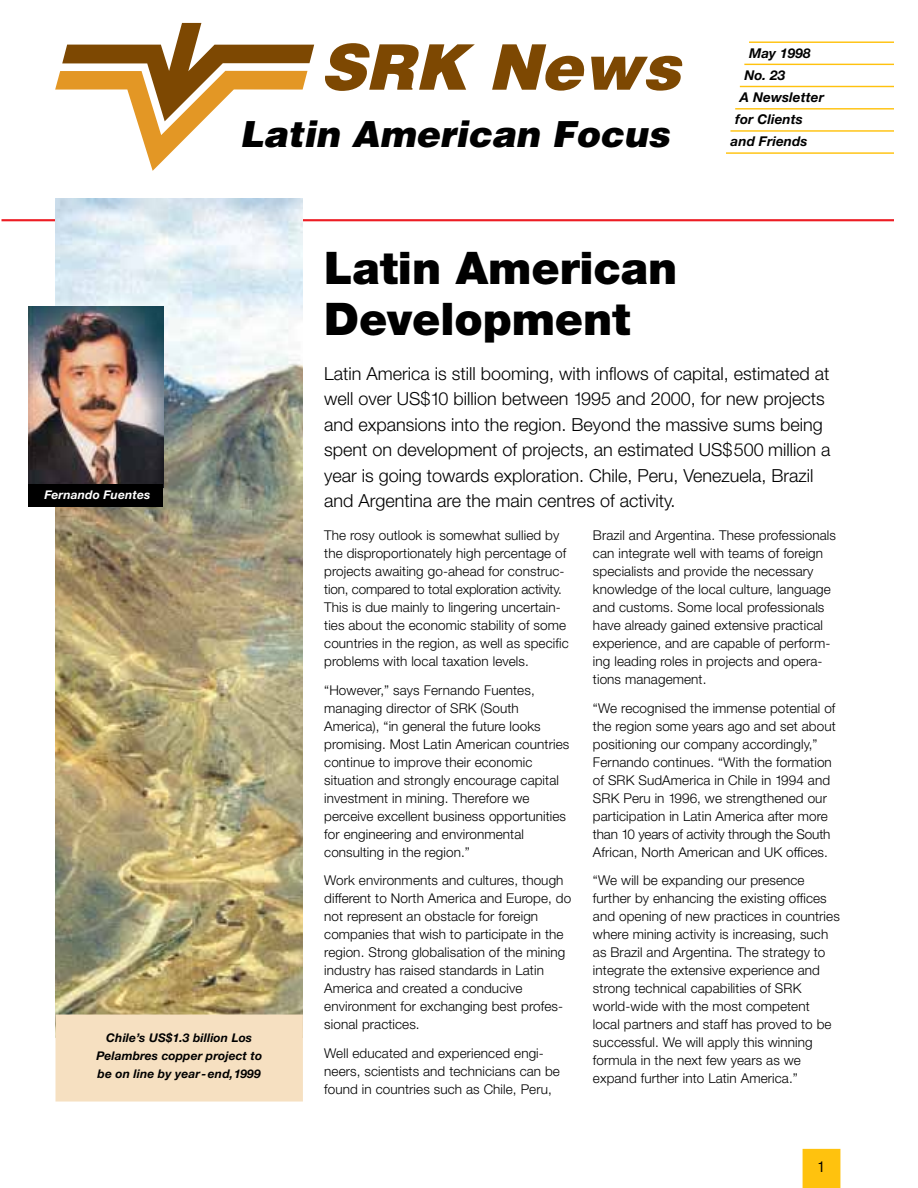
<style>
.page{position:relative;width:918px;height:1188px;background:#fff}
.page>*{position:absolute;margin:0;border:0;box-sizing:border-box;transform-origin:0 0}
.t1{font:italic 900 63px "Helvetica";color:#7d4802}
.t2{font:900 45px/51.2px "Helvetica Neue";letter-spacing:-.005em;color:#000}
.t3{font:italic 900 36px "Helvetica";color:#000}
.t4{font:300 18px/25.5px "Helvetica Neue";color:#000}
.t5{font:condensed 15px "Helvetica Neue";color:#000}
.t6{font:300 13.5px/18px "Helvetica Neue";letter-spacing:.01em;color:#000}
.t7{font:italic 700 13.5px "Helvetica Neue";letter-spacing:.01em;color:#000}
.t8{font:italic 700 12px/18px "Helvetica Neue";letter-spacing:.01em;color:#000;text-align:center}
.t9{font:italic 700 12px "Helvetica Neue";letter-spacing:.01em;color:#fff}
</style>
<div class="page">
<svg style="left:803px;top:1149px;width:37px;height:39px"></svg>
<hr style="left:2px;top:219px;width:892px;height:2px;background:#ed1d24">
<img style="left:56px;top:198px;width:247px;height:817px">
<svg style="left:55px;top:23px;width:259px;height:148px"></svg>
<hr style="left:749px;top:41px;width:145px;height:2px;background:#ffc20e">
<hr style="left:744px;top:64px;width:150px;height:1px;background:#ffc20e">
<hr style="left:740px;top:86px;width:154px;height:1px;background:#ffc20e">
<hr style="left:735px;top:108px;width:159px;height:2px;background:#ffc20e">
<hr style="left:730px;top:130px;width:164px;height:2px;background:#ffc20e">
<hr style="left:726px;top:152px;width:168px;height:2px;background:#ffc20e">
<div style="left:56px;top:1015px;width:246px;height:86px;background:#f6e0c1"></div>
<div style="left:55px;top:1015px;width:248px;height:87px;border:1px solid #f6e0c1"></div>
<img style="left:28px;top:306px;width:136px;height:178px">
<div style="left:28px;top:484px;width:136px;height:23px;background:#000"></div>
<h1 class="t1" style="left:320px;top:26px;width:380px">SRK News</h1>
<p class="t7" style="left:749px;top:45px;width:63px">May 1998</p>
<p class="t7" style="left:744px;top:67px;width:43px">No. 23</p>
<p class="t7" style="left:740px;top:89px;width:86px">A Newsletter</p>
<p class="t7" style="left:735px;top:111px;width:69px">for Clients</p>
<p class="t7" style="left:730px;top:133px;width:79px">and Friends</p>
<h3 class="t3" style="left:239px;top:111px;width:439px">Latin American Focus</h3>
<p class="t9" style="left:44px;top:487px;width:108px">Fernando Fuentes</p>
<p class="t8" style="left:96px;top:1029px;width:167px">Chile’s US$1.3 billion Los<br>Pelambres copper project to be on line by year-end, 1999</p>
<h2 class="t2" style="left:324px;top:242px;width:355px">Latin American<br>Development</h2>
<p class="t4" style="left:324px;top:360px;width:508px">Latin America is still booming, with inflows of capital, estimated at well over US$10 billion between 1995 and 2000, for new projects and expansions into the region. Beyond the massive sums being spent on development of projects, an estimated US$500 million a year is going towards exploration. Chile, Peru, Venezuela, Brazil and Argentina are the main centres of activity.</p>
<p class="t6" style="left:593px;top:526px;width:245px">Brazil and Argentina. These professionals can integrate well with teams of foreign specialists and provide the necessary knowledge of the local culture, language and customs. Some local professionals have already gained extensive practical experience, and are capable of perform&shy;ing leading roles in projects and opera&shy;tions management.</p>
<p class="t6" style="left:593px;top:699px;width:244px">“We recognised the immense potential of the region some years ago and set about positioning our company accordingly,” Fernando continues. “With the formation of SRK SudAmerica in Chile in 1994 and SRK Peru in 1996, we strengthened our participation in Latin America after more than 10 years of activity through the South African, North American and UK offices.</p>
<p class="t6" style="left:593px;top:871px;width:248px">“We will be expanding our presence further by enhancing the existing offices and opening of new practices in countries where mining activity is increasing, such as Brazil and Argentina. The strategy to integrate the extensive experience and strong technical capabilities of SRK world-wide with the most competent local partners and staff has proved to be successful. We will apply this winning formula in the next few years as we expand further into Latin America.”</p>
<p class="t6" style="left:324px;top:526px;width:246px">The rosy outlook is somewhat sullied by the disproportionately high percentage of projects awaiting go-ahead for construc&shy;tion, compared to total exploration activity.<br>This is due mainly to lingering uncertain&shy;ties about the economic stability of some countries in the region, as well as specific problems with local taxation levels.</p>
<p class="t6" style="left:324px;top:681px;width:247px">“However,” says Fernando Fuentes, managing director of SRK (South America), “in general the future looks promising. Most Latin American countries continue to improve their economic situation and strongly encourage capital investment in mining. Therefore we perceive excellent business opportunities for engineering and environmental consulting in the region.”</p>
<p class="t6" style="left:324px;top:871px;width:249px">Work environments and cultures, though different to North America and Europe, do not represent an obstacle for foreign companies that wish to participate in the region. Strong globalisation of the mining industry has raised standards in Latin America and created a conducive environment for exchanging best profes&shy;sional practices.</p>
<p class="t6" style="left:324px;top:1044px;width:237px">Well educated and experienced engi&shy;neers, scientists and technicians can be found in countries such as Chile, Peru,</p>
<p class="t5" style="left:818px;top:1158px;width:9px">1</p>
</div>
